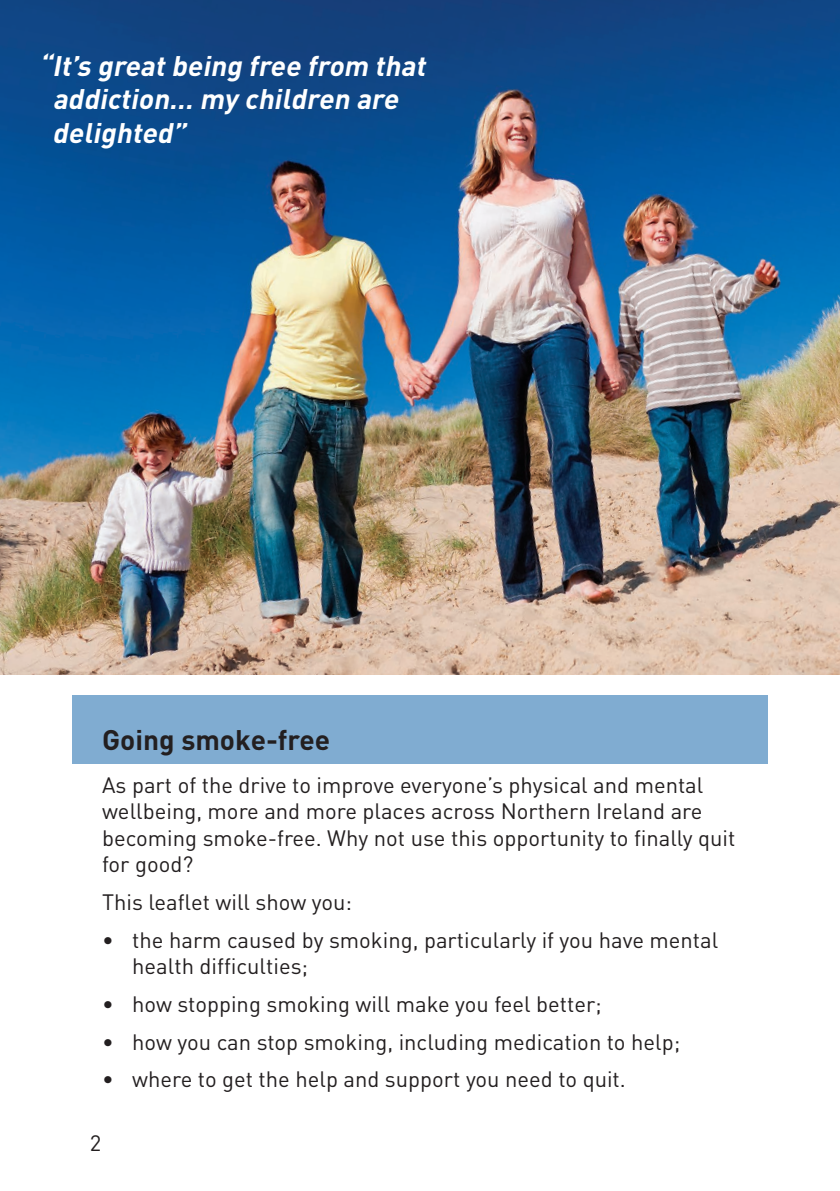
<style>
.page{position:relative;width:840px;height:1191px;background:#fff}
.page>*{position:absolute;margin:0;border:0;box-sizing:border-box;transform-origin:0 0}
.t1{font:italic 700 28px/33.6px "DIN";color:#fff}
.t2{font:700 28px "DIN";color:#231f20}
.t3{font:22px/26.4px "DIN";color:#231f20}
</style>
<div class="page">
<img style="left:0;top:0;width:839px;height:675px">
<div style="left:72px;top:695px;width:695px;height:68px;background:#80acd1"></div>
<p class="t1" style="left:52px;top:48px;width:380px;text-indent:-14px">“It’s greatbeing free from that addiction… my children are delighted”</p>
<p class="t2" style="left:102px;top:721px;width:229px">Going smoke-free</p>
<p class="t3" style="left:102px;top:771px;width:634px">As part of the drive to improve everyone’s physical and mental wellbeing, more and more places across Northern Ireland are becoming smoke-free. Why not use this opportunity to finally quit for good?</p>
<p class="t3" style="left:102px;top:888px;width:251px">This leaflet will show you:</p>
<p class="t3" style="left:132px;top:926px;width:587px;text-indent:-30px">• the harm caused by smoking, particularly if you have mental health difficulties;</p>
<p class="t3" style="left:102px;top:990px;width:501px">• how stopping smoking will make you feel better;</p>
<p class="t3" style="left:102px;top:1028px;width:579px">• how you can stop smoking, including medication to help;</p>
<p class="t3" style="left:102px;top:1065px;width:525px">• where to get the help and support you need to quit.</p>
<p class="t3" style="left:90px;top:1129px;width:13px">2</p>
</div>
